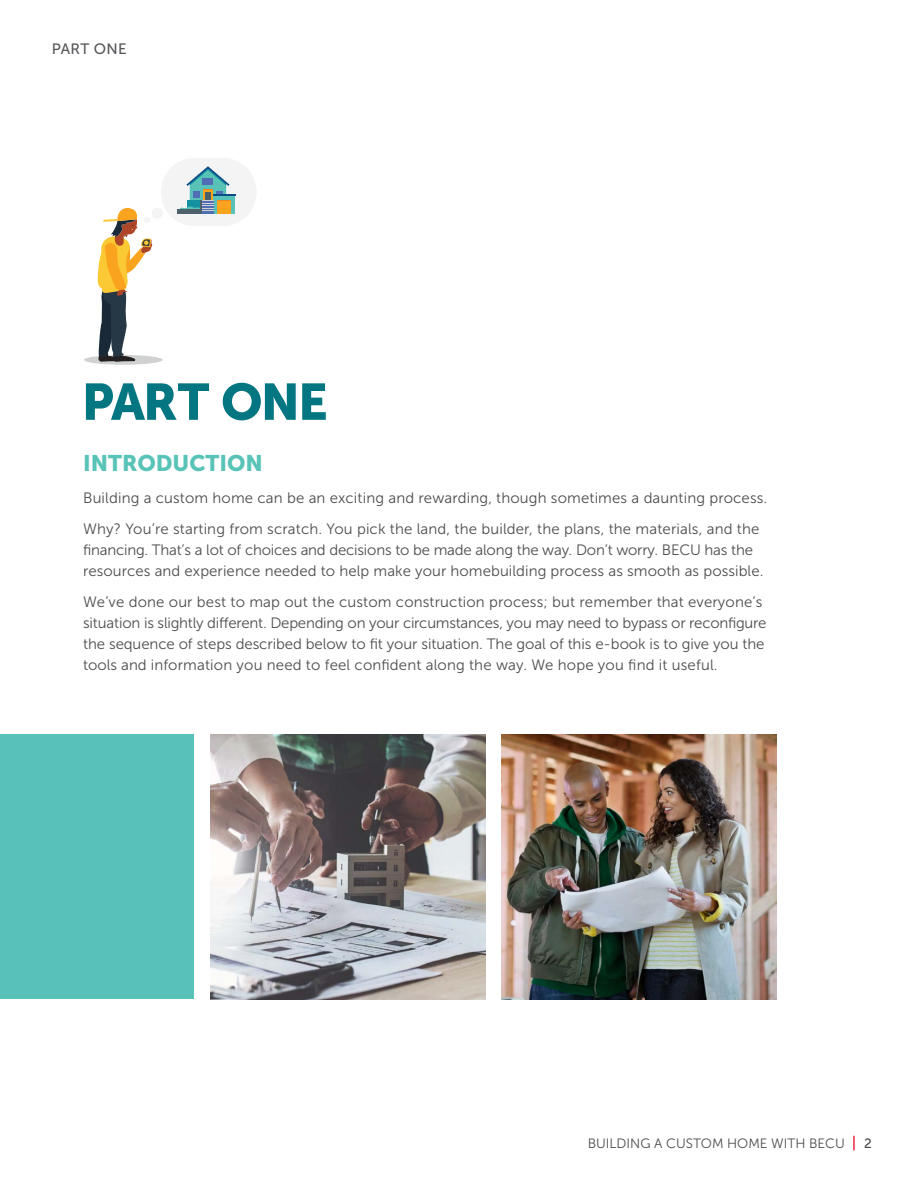
<style>
.page{position:relative;width:918px;height:1188px;background:#fff}
.page>*{position:absolute;margin:0;border:0;box-sizing:border-box;transform-origin:0 0}
.t1{font:51px "Museo Sans 900";letter-spacing:-.04em;color:#037682}
.t2{font:22.5px "Museo Sans 900";color:#58c3b7}
.t3{font:15px/21px "Museo Sans 300";letter-spacing:.005em;color:#4d4d4f}
.t4{font:15px "Museo Sans 500";letter-spacing:.02em;color:#55575a}
.t5{font:13.5px "Museo Sans 300";color:#4d4d4f}
.t6{font:13.5px "Museo Sans 500";color:#4d4d4f}
</style>
<div class="page">
<svg style="left:853px;top:1136px;width:2px;height:14px"></svg>
<div style="left:84px;top:355px;width:79px;height:10px;background:#d0d2d2;border-radius:50%"></div>
<div style="left:151px;top:208px;width:12px;height:11px;background:#f4f4f4;border-radius:50%"></div>
<svg style="left:98px;top:208px;width:56px;height:154px"></svg>
<div style="left:161px;top:158px;width:96px;height:68px;background:#f4f4f4;border-radius:34px"></div>
<hr style="left:213px;top:194px;width:22px;height:2px;background:#0f4d87">
<svg style="left:178px;top:166px;width:56px;height:47px"></svg>
<div style="left:0;top:734px;width:193px;height:265px;background:#59c2b8"></div>
<img style="left:210px;top:734px;width:275px;height:265px">
<img style="left:501px;top:734px;width:276px;height:265px">
<p class="t4" style="left:52px;top:41px;width:76px">PART ONE</p>
<h1 class="t1" style="left:82px;top:373px;width:248px">PART ONE</h1>
<h2 class="t2" style="left:83px;top:451px;width:181px">INTRODUCTION</h2>
<p class="t3" style="left:83px;top:483px;width:686px;line-height:30.8px">Building a custom home can be an exciting and rewarding, though sometimes a daunting process.<br>Why? You’re starting from scratch. You pick the land, the builder, the plans, the materials, and the</p>
<p class="t3" style="left:83px;top:539px;width:682px">financing. That’s a lot of choices and decisions to be made along the way. Don’t worry. BECU has the resources and experience needed to help make your homebuilding process as smooth as possible.</p>
<p class="t3" style="left:83px;top:591px;width:685px">We’ve done our best to map out the custom construction process; but remember that everyone’s situation is slightly different. Depending on your circumstances, you may need to bypass or reconfigure the sequence of steps described below to fit your situation. The goal of this e-book is to give you the tools and information you need to feel confident along the way. We hope you find it useful.</p>
<p class="t5" style="left:588px;top:1136px;width:259px">BUILDING A CUSTOM HOME WITH BECU</p>
<p class="t6" style="left:864px;top:1136px;width:9px">2</p>
</div>
